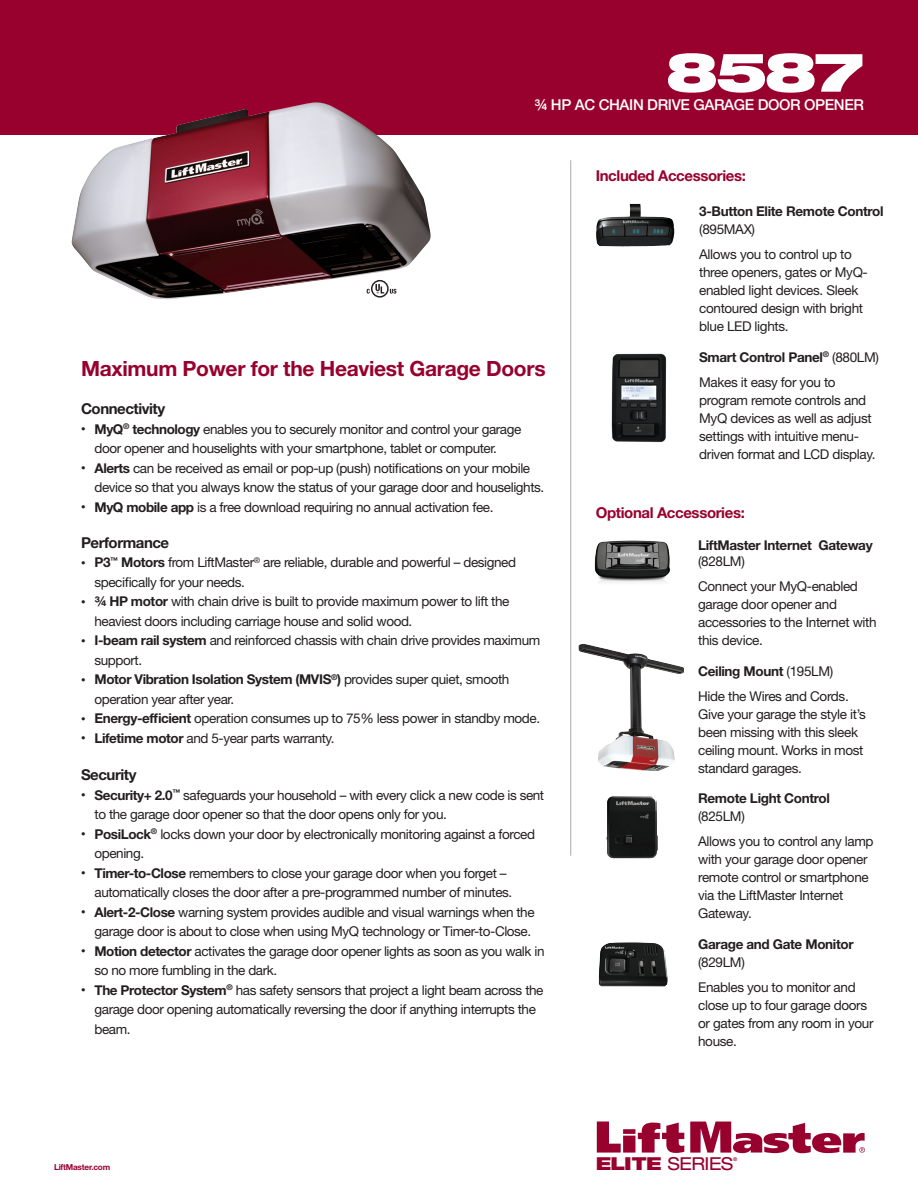
<style>
.page{position:relative;width:918px;height:1188px;background:#fff}
.page>*{position:absolute;margin:0;border:0;box-sizing:border-box;transform-origin:0 0}
.t1{font:900 expanded 54px "Helvetica Neue LT Std";color:#fff}
.t2{font:700 21px "Helvetica Neue LT Std";letter-spacing:-.015em;color:#98012d}
.t3{font:expanded 17.85px "Helvetica Neue LT Std";letter-spacing:-.025em;color:#98012d}
.t4{font:700 15px "Helvetica Neue LT Std";letter-spacing:-.025em;color:#98012d}
.t5{font:500 15px "Helvetica Neue LT Std";letter-spacing:-.025em;color:#fff}
.t6{font:700 15px "Helvetica Neue LT Std";letter-spacing:-.03em;color:#231f20}
.t7{font:13.5px/18px "Helvetica Neue LT Std";letter-spacing:-.03em;color:#231f20}
.t8{font:700 13.5px "Helvetica Neue LT Std";letter-spacing:-.025em;color:#231f20}
.t9{font:700 8.25px "Helvetica Neue LT Std";letter-spacing:-.025em;color:#98012d}
.t10{font:expanded 5.25px "Helvetica Neue LT Std";color:#98012d}
.s1{font-size:9px}
.s2{font-weight:700}
.s3{font-weight:900}
</style>
<div class="page">
<div style="left:0;top:0;width:918px;height:135px;background:#98012d"></div>
<svg style="left:597px;top:1122px;width:87px;height:31px"></svg>
<svg style="left:690px;top:1122px;width:175px;height:31px"></svg>
<hr style="left:570px;top:160px;width:1px;height:696px;background:#a8a9ad">
<img style="left:72px;top:102px;width:359px;height:197px">
<svg style="left:367px;top:280px;width:29px;height:18px"></svg>
<img style="left:611px;top:353px;width:56px;height:90px">
<img style="left:596px;top:204px;width:78px;height:43px">
<img style="left:599px;top:942px;width:69px;height:44px">
<img style="left:606px;top:796px;width:52px;height:62px">
<img style="left:594px;top:540px;width:76px;height:42px">
<img style="left:578px;top:644px;width:67px;height:127px">
<h1 class="t1" style="left:666px;top:37px;width:200px">8587</h1>
<p class="t5" style="left:535px;top:95px;width:75px">¾ HP AC CHA</p>
<p class="t5" style="left:629px;top:95px;width:236px">IN DRIVE GARAG E DOOR OPENER</p>
<h2 class="t2" style="left:81px;top:356px;width:466px">Maximum Power for the Heaviest Garage Doors</h2>
<p class="t6" style="left:81px;top:400px;width:86px">Connectivity</p>
<p class="t7" style="left:94px;top:419px;width:428px;line-height:19.5px;text-indent:-13px"><span class="s1">•</span> <span class="s2">MyQ</span><sup>®</sup> <span class="s2">technology</span> enables you to securely monitor and control your garage door opener and houselights with your smartphone, tablet or computer.</p>
<p class="t7" style="left:94px;top:458px;width:451px;line-height:19.5px;text-indent:-14px"><span class="s1">•</span> <span class="s2">Alerts</span> can be received as email or pop-up (push) notifications on your mobile device so that you always know the status of your garage door and houselights.</p>
<p class="t7" style="left:81px;top:498px;width:414px"><span class="s1">•</span> <span class="s2">MyQ mobile app</span> is a free download requiring no annual activation fee.</p>
<p class="t6" style="left:81px;top:533px;width:90px">Performance</p>
<p class="t7" style="left:95px;top:552px;width:423px;line-height:19.5px;text-indent:-14px"><span class="s1">•</span> <span class="s2">P3</span><sup>™</sup> <span class="s2">Motors</span> from LiftMaster<sup>®</sup> are reliable, durable and powerful – designed specifically for your needs.</p>
<p class="t7" style="left:94px;top:591px;width:416px;line-height:19.5px;text-indent:-14px"><span class="s1">•</span> <span class="s2">¾ HP motor</span> with chain drive is built to provide maximum power to lift the heaviest doors including carriage house and solid wood.</p>
<p class="t7" style="left:94px;top:630px;width:447px;line-height:19.5px;text-indent:-14px"><span class="s1">•</span> <span class="s2">I-beam rail system</span> and reinforced chassis with chain drive provides maximum support.</p>
<p class="t7" style="left:94px;top:669px;width:416px;line-height:19.5px;text-indent:-13px"><span class="s1">•</span> <span class="s2">Motor Vibration Isolation System (MVIS</span><sup>®</sup><span class="s2">)</span> provides super quiet, smooth operation year after year.</p>
<p class="t7" style="left:81px;top:709px;width:461px"><span class="s1">•</span> <span class="s2">Energy-efficient</span> operation consumes up to 75% less power in standby mode.</p>
<p class="t7" style="left:81px;top:729px;width:255px"><span class="s1">•</span> <span class="s2">Lifetime motor</span> and 5-year parts warranty.</p>
<p class="t6" style="left:81px;top:766px;width:57px">Security</p>
<p class="t7" style="left:95px;top:785px;width:451px;line-height:19.5px;text-indent:-14px"><span class="s1">•</span> <span class="s2">Security+ 2.0</span><sup>™</sup> safeguards your household – with every click a new code is sent to the garage door opener so that the door opens only for you.</p>
<p class="t7" style="left:94px;top:824px;width:442px;line-height:19.5px;text-indent:-13px"><span class="s1">•</span> <span class="s2">PosiLock</span><sup>®</sup> locks down your door by electronically monitoring against a forced opening.</p>
<p class="t7" style="left:94px;top:863px;width:419px;line-height:19.5px;text-indent:-14px"><span class="s1">•</span> <span class="s2">Timer-to-Close</span> remembers to close your garage door when you forget – automatically closes the door after a pre-programmed number of minutes.</p>
<p class="t7" style="left:81px;top:902px;width:455px;line-height:19.5px;text-align:right"><span class="s1">•</span> <span class="s2">Alert-2-Close</span> warning system provides audible and visual warnings when the garage door is about to close when using MyQ technology or Timer-to-Close.</p>
<p class="t7" style="left:94px;top:941px;width:452px;line-height:19.5px;text-indent:-14px"><span class="s1">•</span> <span class="s2">Motion detector</span> activates the garage door opener lights as soon as you walk in so no more fumbling in the dark.</p>
<p class="t7" style="left:94px;top:980px;width:451px;line-height:19.5px;text-indent:-13px"><span class="s1">•</span> <span class="s2">The Protector System</span><sup>®</sup> has safety sensors that project a light beam across the garage door opening automatically reversing the door if anything interrupts the beam.</p>
<p class="t9" style="left:54px;top:1162px;width:58px">LiftMaster.com</p>
<p class="t4" style="left:596px;top:167px;width:152px">Included Accessories:</p>
<p class="t8" style="left:699px;top:203px;width:186px">3-Button Elite Remote Control</p>
<p class="t7" style="left:699px;top:217px;width:154px;line-height:24.8px">(895MAX)<br>Allows you to control up to</p>
<p class="t7" style="left:699px;top:263px;width:170px">three openers, gates or MyQ&shy;enabled light devices. Sleek contoured design with bright blue LED lights.</p>
<p class="t7" style="left:699px;top:344px;width:181px;line-height:24.8px"><span class="s2">Smart Control Panel</span><sup>®</sup> (880LM)<br>Makes it easy for you to</p>
<p class="t7" style="left:699px;top:391px;width:178px">program remote controls and<br>MyQ devices as well as adjust settings with intuitive menu&shy;driven format and LCD display.</p>
<p class="t4" style="left:596px;top:504px;width:151px">Optional Accessories:</p>
<p class="t8" style="left:698px;top:537px;width:176px">LiftMaster Internet Gateway</p>
<p class="t7" style="left:698px;top:549px;width:161px;line-height:24.8px">(828LM)<br>Connect your MyQ-enabled</p>
<p class="t7" style="left:698px;top:595px;width:180px">garage door opener and accessories to the Internet with this device.</p>
<p class="t7" style="left:698px;top:659px;width:152px;line-height:24.8px"><span class="s2">Ceiling Mount</span> (195LM)<br>Hide the Wires and Cords.</p>
<p class="t7" style="left:698px;top:705px;width:169px">Give your garage the style it’s been missing with this sleek ceiling mount. Works in most standard garages.</p>
<p class="t8" style="left:698px;top:790px;width:133px">Remote Light Control</p>
<p class="t7" style="left:698px;top:804px;width:177px;line-height:24.8px">(825LM)<br>Allows you to control any lamp</p>
<p class="t7" style="left:698px;top:850px;width:172px">with your garage door opener remote control or smartphone via the LiftMaster Internet<br>Gateway.</p>
<p class="t8" style="left:698px;top:936px;width:157px">Garage and Gate Monitor</p>
<p class="t7" style="left:698px;top:950px;width:159px;line-height:24.8px">(829LM)<br>Enables you to monitor and</p>
<p class="t7" style="left:698px;top:996px;width:177px">close up to four garage doors or gates from any room in your house.</p>
<h3 class="t3" style="left:596px;top:1153px;width:139px"><span class="s3">elite</span> SERIES</h3>
<p class="t10" style="left:733px;top:1156px;width:6px">®</p>
</div>
